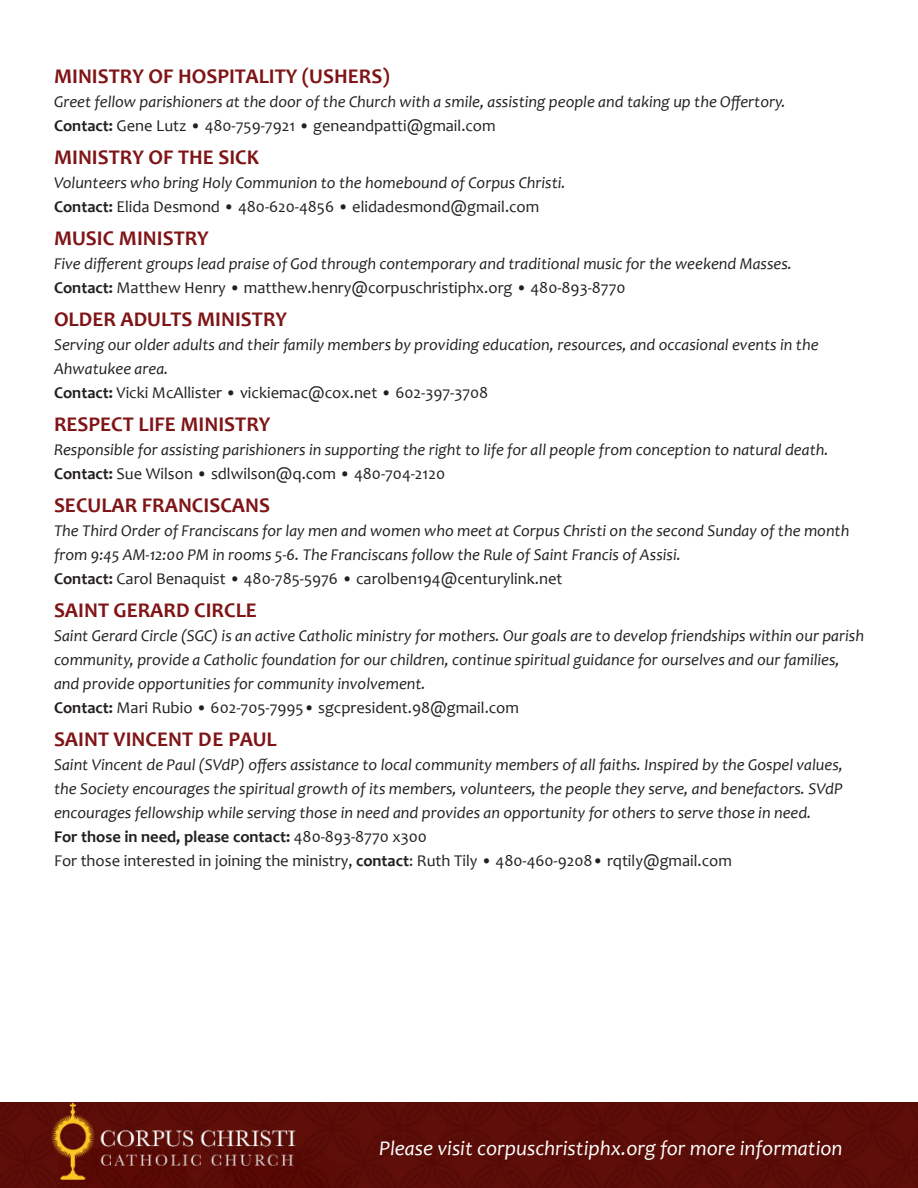
<style>
.page{position:relative;width:918px;height:1188px;background:#fff}
.page>*{position:absolute;margin:0;border:0;box-sizing:border-box;transform-origin:0 0}
.t1{font:700 21px "Candara";color:#7f1416}
.t2{font:italic 21px "Candara";color:#fff}
.t3{font:italic 16.5px/24px "Candara";color:#231f20}
.t4{font:16.5px "Candara";color:#231f20}
.t5{font:700 16.5px "Candara";color:#231f20}
.s1{font-weight:700}
.s2{font-weight:400}
</style>
<div class="page">
<img style="left:0;top:1103px;width:918px;height:85px">
<p class="t1" style="left:54px;top:63px;width:337px">MINISTRY OF HOSPITALITY (USHERS)</p>
<p class="t3" style="left:54px;top:89px;width:733px">Greet fellow parishioners at the door of the Church with a smile, assisting people and taking up the Offertory.</p>
<p class="t4" style="left:54px;top:115px;width:443px"><span class="s1">Contact:</span> Gene Lutz • 480-759-7921 • geneandpatti@gmail.com</p>
<p class="t1" style="left:54px;top:144px;width:207px">MINISTRY OF THE SICK</p>
<p class="t3" style="left:54px;top:170px;width:513px">Volunteers who bring Holy Communion to the homebound of Corpus Christi.</p>
<p class="t4" style="left:54px;top:196px;width:487px"><span class="s1">Contact:</span> Elida Desmond • 480-620-4856 • elidadesmond@gmail.com</p>
<p class="t1" style="left:54px;top:225px;width:156px">MUSIC MINISTRY</p>
<p class="t3" style="left:54px;top:251px;width:739px">Five different groups lead praise of God through contemporary and traditional music for the weekend Masses.</p>
<p class="t4" style="left:54px;top:277px;width:573px"><span class="s1">Contact:</span> Matthew Henry • matthew.henry@corpuschristiphx.org • 480-893-8770</p>
<p class="t1" style="left:54px;top:306px;width:235px">OLDER ADULTS MINISTRY</p>
<p class="t3" style="left:54px;top:332px;width:766px">Serving our older adults and their family members by providing education, resources, and occasional events in the<br>Ahwatukee area.</p>
<p class="t4" style="left:54px;top:382px;width:436px"><span class="s1">Contact:</span> Vicki McAllister • vickiemac@cox.net • 602-397-3708</p>
<p class="t1" style="left:54px;top:411px;width:218px">RESPECT LIFE MINISTRY</p>
<p class="t3" style="left:54px;top:437px;width:776px">Responsible for assisting parishioners in supporting the right to life for all people from conception to natural death.</p>
<p class="t4" style="left:54px;top:463px;width:393px"><span class="s1">Contact:</span> Sue Wilson • sdlwilson@q.com • 480-704-2120</p>
<p class="t1" style="left:54px;top:492px;width:218px">SECULAR FRANCISCANS</p>
<p class="t3" style="left:54px;top:518px;width:797px">The Third Order of Franciscans for lay men and women who meet at Corpus Christi on the second Sunday of the month from 9:45 AM-12:00 PM in rooms 5-6. The Franciscans follow the Rule of Saint Francis of Assisi.</p>
<p class="t4" style="left:54px;top:568px;width:510px"><span class="s1">Contact:</span> Carol Benaquist • 480-785-5976 • carolben194@centurylink.net</p>
<p class="t1" style="left:54px;top:597px;width:204px">SAINT GERARD CIRCLE</p>
<p class="t3" style="left:54px;top:623px;width:812px">Saint Gerard Circle (SGC) is an active Catholic ministry for mothers. Our goals are to develop friendships within our parish community, provide a Catholic foundation for our children, continue spiritual guidance for ourselves and our families, and provide opportunities for community involvement.</p>
<p class="t4" style="left:54px;top:697px;width:467px"><span class="s1">Contact:</span> Mari Rubio • 602-705-7995• sgcpresident.98@gmail.com</p>
<p class="t1" style="left:54px;top:726px;width:224px">SAINT VINCENT DE PAUL</p>
<p class="t3" style="left:54px;top:752px;width:791px;text-align:justify">Saint Vincent de Paul (SVdP) offers assistance to local community members of all faiths. Inspired by the Gospel values, the Society encourages the spiritual growth of its members, volunteers, the people they serve, and benefactors. SVdP encourages fellowship while serving those in need and provides an opportunity for others to serve those in need.</p>
<p class="t5" style="left:54px;top:826px;width:374px">For those in need, please contact: <span class="s2">480-893-8770 x300</span></p>
<p class="t4" style="left:54px;top:850px;width:679px">For those interested in joining the ministry, <span class="s1">contact</span>: Ruth Tily • 480-460-9208• rqtily@gmail.com</p>
<p class="t2" style="left:379px;top:1135px;width:465px">Please visit corpuschristiphx.org for more information</p>
</div>
